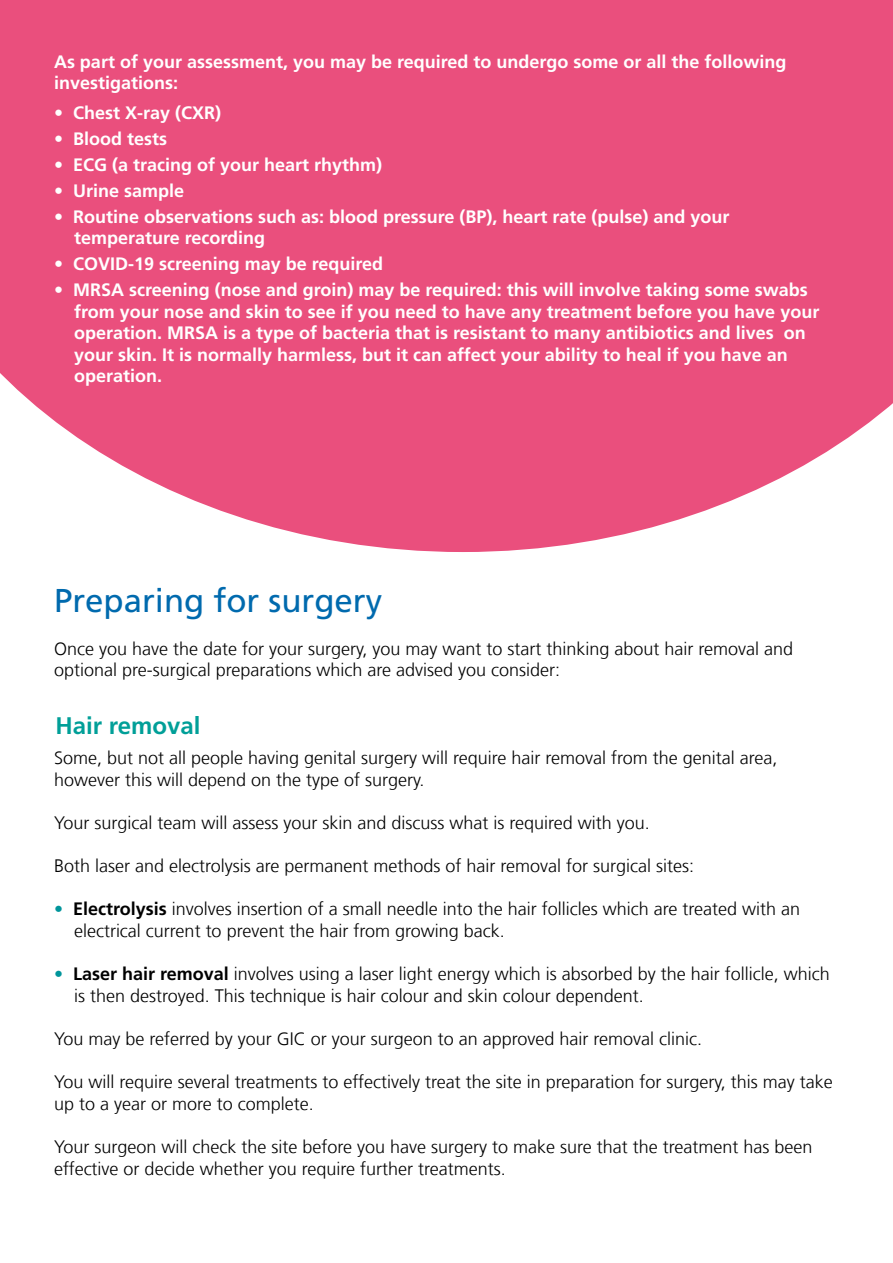
<style>
.page{position:relative;width:893px;height:1263px;background:#fff}
.page>*{position:absolute;margin:0;border:0;box-sizing:border-box;transform-origin:0 0}
.t1{font:33px "Frutiger LT Com";color:#006aae}
.t2{font:700 24px "Frutiger LT Com";color:#009f98}
.t3{font:300 18px/21.6px "Frutiger LT Com";color:#000}
.t4{font:700 18px/21.6px "Frutiger LT Com";color:#fff}
.s1{color:#00959b}
.s2{font-weight:700}
</style>
<div class="page">
<svg style="left:0;top:0;width:893px;height:552px;background:#eb5e88"></svg>
<p class="t4" style="left:54px;top:51px;width:734px">As part of your assessment, you may be required to undergo some or all the following investigations:</p>
<p class="t4" style="left:54px;top:102px;width:169px">• Chest X-ray (CXR)</p>
<p class="t4" style="left:54px;top:128px;width:115px">• Blood tests</p>
<p class="t4" style="left:54px;top:154px;width:330px">• ECG (a tracing of your heart rhythm)</p>
<p class="t4" style="left:54px;top:180px;width:132px">• Urine sample</p>
<p class="t4" style="left:74px;top:206px;width:657px;text-indent:-20px">• Routine observations such as: blood pressure (BP), heart rate (pulse) and your temperature recording</p>
<p class="t4" style="left:54px;top:253px;width:331px">• COVID-19 screening may be required</p>
<p class="t4" style="left:74px;top:279px;width:747px;text-indent:-20px">• MRSA screening (nose and groin) may be required: this will involve taking some swabs from your nose and skin to see if you need to have any treatment before you have your operation. MRSA is a type of bacteria that is resistant to many antibiotics and lives on your skin. It is normally harmless, but it can affect your ability to heal if you have an operation.</p>
<h1 class="t1" style="left:54px;top:581px;width:330px">Preparing for surgery</h1>
<p class="t3" style="left:54px;top:638px;width:741px">Once you have the date for your surgery, you may want to start thinking about hair removal and optional pre-surgical preparations which are advised you consider:</p>
<h2 class="t2" style="left:55px;top:711px;width:146px">Hair removal</h2>
<p class="t3" style="left:54px;top:747px;width:725px">Some, but not all people having genital surgery will require hair removal from the genital area, however this will depend on the type of surgery.</p>
<p class="t3" style="left:54px;top:812px;width:597px">Your surgical team will assess your skin and discuss what is required with you.</p>
<p class="t3" style="left:54px;top:855px;width:642px">Both laser and electrolysis are permanent methods of hair removal for surgical sites:</p>
<p class="t3" style="left:74px;top:898px;width:728px;text-indent:-20px"><span class="s1">•</span> <span class="s2">Electrolysis</span> involves insertion of a small needle into the hair follicles which are treated with an electrical current to prevent the hair from growing back.</p>
<p class="t3" style="left:74px;top:963px;width:757px;text-indent:-20px"><span class="s1">•</span> <span class="s2">Laser hair removal</span> involves using a laser light energy which is absorbed by the hair follicle, which is then destroyed. This technique is hair colour and skin colour dependent.</p>
<p class="t3" style="left:54px;top:1028px;width:650px">You may be referred by your GIC or your surgeon to an approved hair removal clinic.</p>
<p class="t3" style="left:54px;top:1071px;width:780px">You will require several treatments to effectively treat the site in preparation for surgery, this may take up to a year or more to complete.</p>
<p class="t3" style="left:54px;top:1136px;width:760px">Your surgeon will check the site before you have surgery to make sure that the treatment has been effective or decide whether you require further treatments.</p>
</div>
